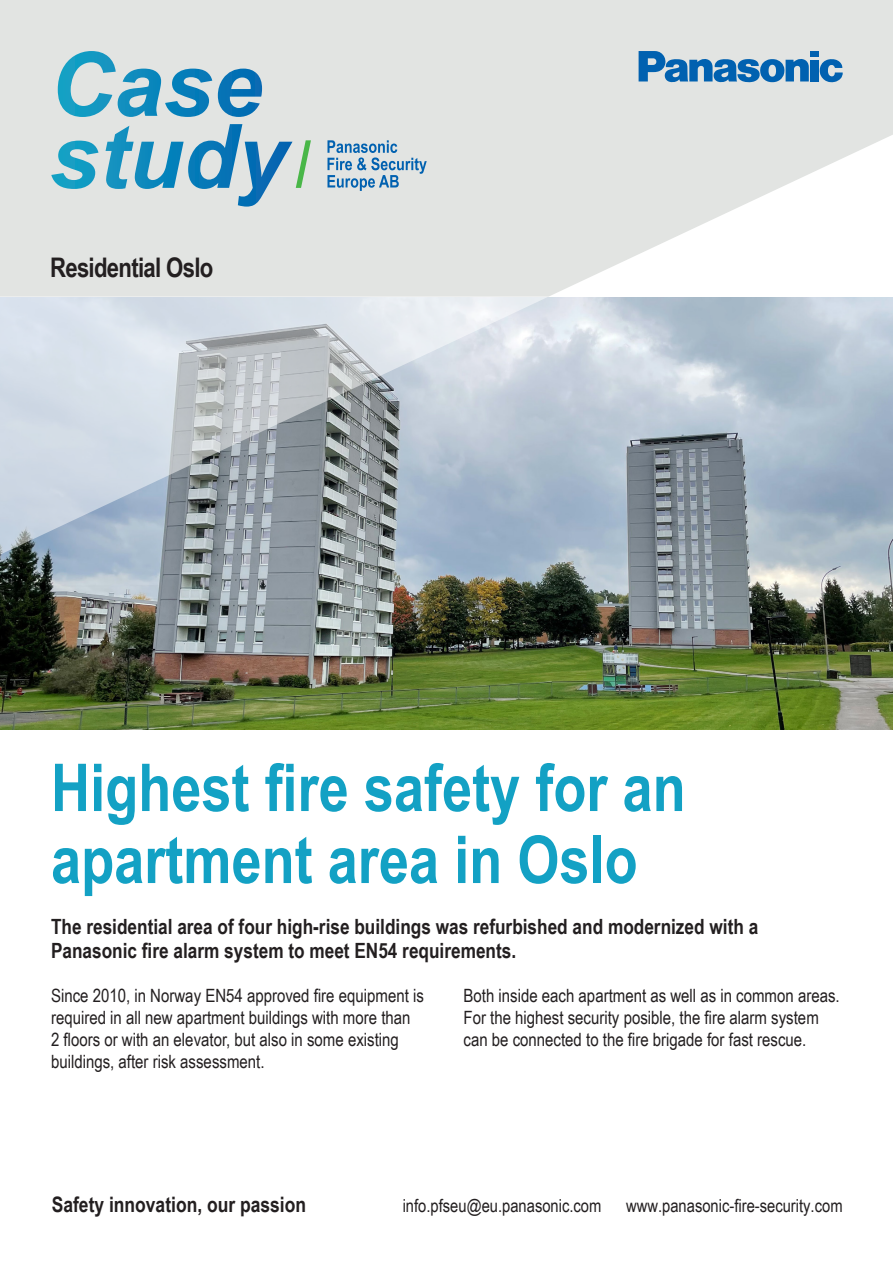
<style>
.page{position:relative;width:893px;height:1263px;background:#fff}
.page>*{position:absolute;margin:0;border:0;box-sizing:border-box;transform-origin:0 0}
.t1{font:700 66px/72px "Arial Narrow";color:#13a1c4}
.Titular_de_sección_3{font:700 27px "Arial Narrow";letter-spacing:-.025em;color:#231f20}
.t2{font:700 21.3px "Arial Narrow";color:#231f20}
.t3{font:700 21px/24px "Arial Narrow";color:#231f20}
.t4{font:18.3px/21.9px "Arial Narrow";color:#231f20}
.t5{font:18px "Arial Narrow";color:#231f20}
</style>
<div class="page">
<svg style="left:0;top:0;width:893px;height:296px;background:#e5e7e5"></svg>
<img style="left:0;top:297px;width:893px;height:432px">
<svg style="left:0;top:296px;width:549px;height:265px;background:#b8c2cb"></svg>
<svg style="left:820px;top:59px;width:23px;height:23px"></svg>
<div style="left:810px;top:51px;width:9px;height:6px;background:#0161b0"></div>
<div style="left:810px;top:60px;width:9px;height:21px;background:#0161b0"></div>
<svg style="left:639px;top:51px;width:170px;height:31px;background:#679cc6"></svg>
<svg style="left:327px;top:140px;width:100px;height:51px;background:#abc4d5"></svg>
<svg style="left:58px;top:51px;width:154px;height:66px;background:#8abfd3"></svg>
<svg style="left:218px;top:69px;width:44px;height:48px;background:#5a9cc5"></svg>
<svg style="left:51px;top:141px;width:47px;height:48px;background:#73bed1"></svg>
<svg style="left:106px;top:124px;width:205px;height:83px;background:#9cc3d2"></svg>
<p class="Titular_de_sección_3" style="left:50px;top:247px;width:165px">Residential Oslo</p>
<p class="t1" style="left:51px;top:748px;width:636px">Highest fire safety for an apartment area in Oslo</p>
<p class="t3" style="left:51px;top:914px;width:709px">The residential area of four high-rise buildings was refurbished and modernized with a<br>Panasonic fire alarm system to meet EN54 requirements.</p>
<p class="t4" style="left:51px;top:984px;width:374px">Since 2010, in Norway EN54 approved fire equipment is required in all new apartment buildings with more than<br>2 floors or with an elevator, but also in some existing buildings, after risk assessment.</p>
<p class="t4" style="left:463px;top:984px;width:378px">Both inside each apartment as well as in common areas.<br>For the highest security posible, the fire alarm system can be connected to the fire brigade for fast rescue.</p>
<p class="t2" style="left:52px;top:1188px;width:256px">Safety innovation, our passion</p>
<p class="t5" style="left:403px;top:1192px;width:200px">info.pfseu@eu.panasonic.com</p>
<p class="t5" style="left:626px;top:1192px;width:218px">www.panasonic-fire-security.com</p>
</div>
